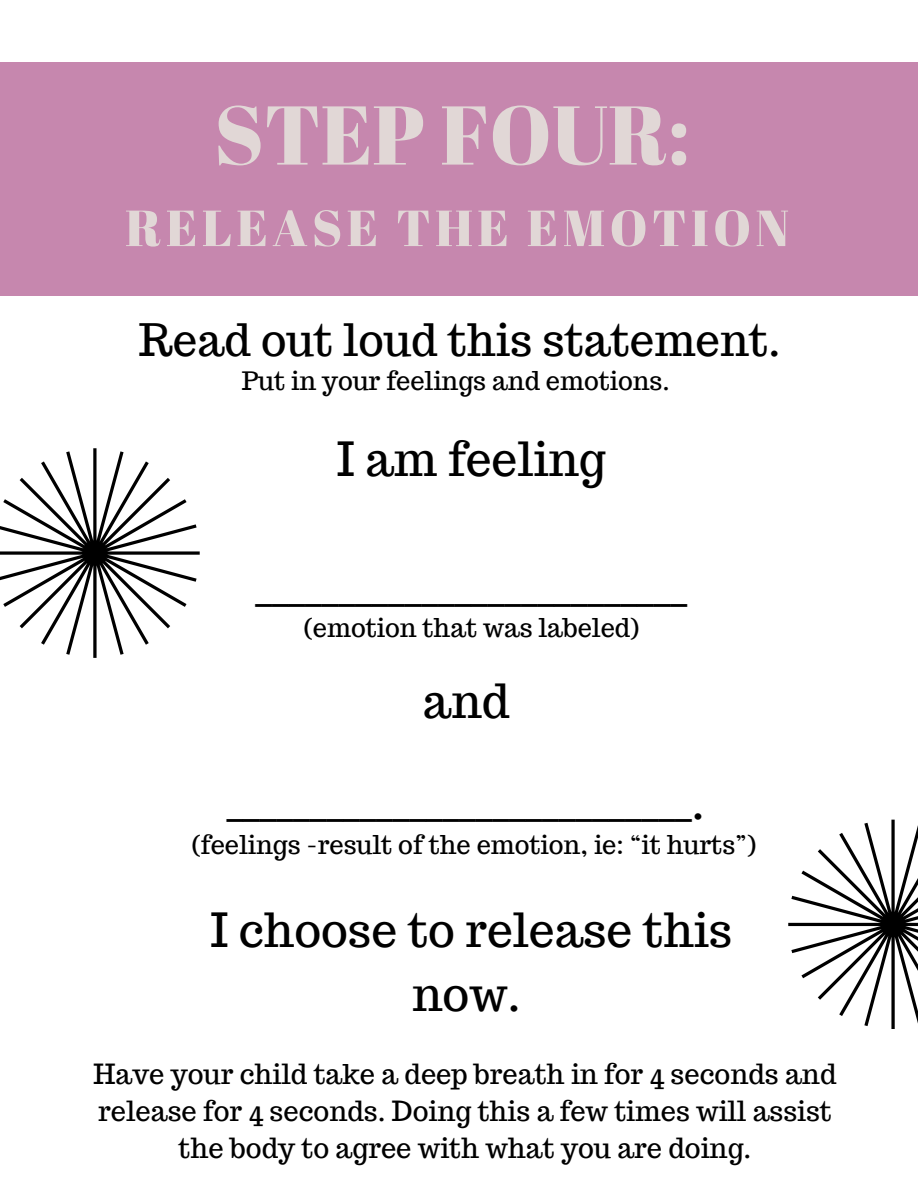
<style>
.page{position:relative;width:918px;height:1188px;background:#fff}
.page>*{position:absolute;margin:0;border:0;box-sizing:border-box;transform-origin:0 0}
.t1{font:83.1px "Abril Fatface";color:#e1d7d6}
.t2{font:50.7px "Abril Fatface";letter-spacing:.085em;color:#e1d7d6}
.t3{font:46.2px/64.2px "Trocchi";color:#000;text-align:center}
.t4{font:43.8px "Trocchi";color:#000}
.t5{font:27.3px/37.2px "Trocchi";color:#000;text-align:center}
.t6{font:25.35px "Trocchi";color:#000}
</style>
<div class="page">
<svg style="left:788px;top:820px;width:130px;height:209px"></svg>
<svg style="left:0;top:448px;width:199px;height:209px"></svg>
<div style="left:0;top:62px;width:918px;height:234px;background:#c687ae"></div>
<h1 class="t1" style="left:214px;top:77px;width:477px">STEP FOUR:</h1>
<h1 class="t2" style="left:125px;top:192px;width:666px">RELEASE THE EMOTION</h1>
<h3 class="t4" style="left:139px;top:311px;width:643px">Read out loud this statement.</h3>
<h2 class="t6" style="left:242px;top:364px;width:430px">Put in your feelings and emotions.</h2>
<p class="t3" style="left:337px;top:427px;width:270px">I am feeling</p>
<h2 class="t3" style="left:255px;top:555px;width:433px">__________________________</h2>
<p class="t6" style="left:304px;top:612px;width:337px">(emotion that was labeled)</p>
<h2 class="t3" style="left:423px;top:669px;width:88px">and</h2>
<h2 class="t3" style="left:227px;top:770px;width:480px">____________________________.</h2>
<p class="t6" style="left:192px;top:828px;width:566px">(feelings -result of the emotion, ie: “it hurts”)</p>
<h2 class="t3" style="left:211px;top:898px;width:523px">I choose to release this now.</h2>
<p class="t5" style="left:94px;top:1055px;width:744px">Have your child take a deep breath in for 4 seconds and release for 4 seconds. Doing this a few times will assist the body to agree with what you are doing.</p>
</div>
